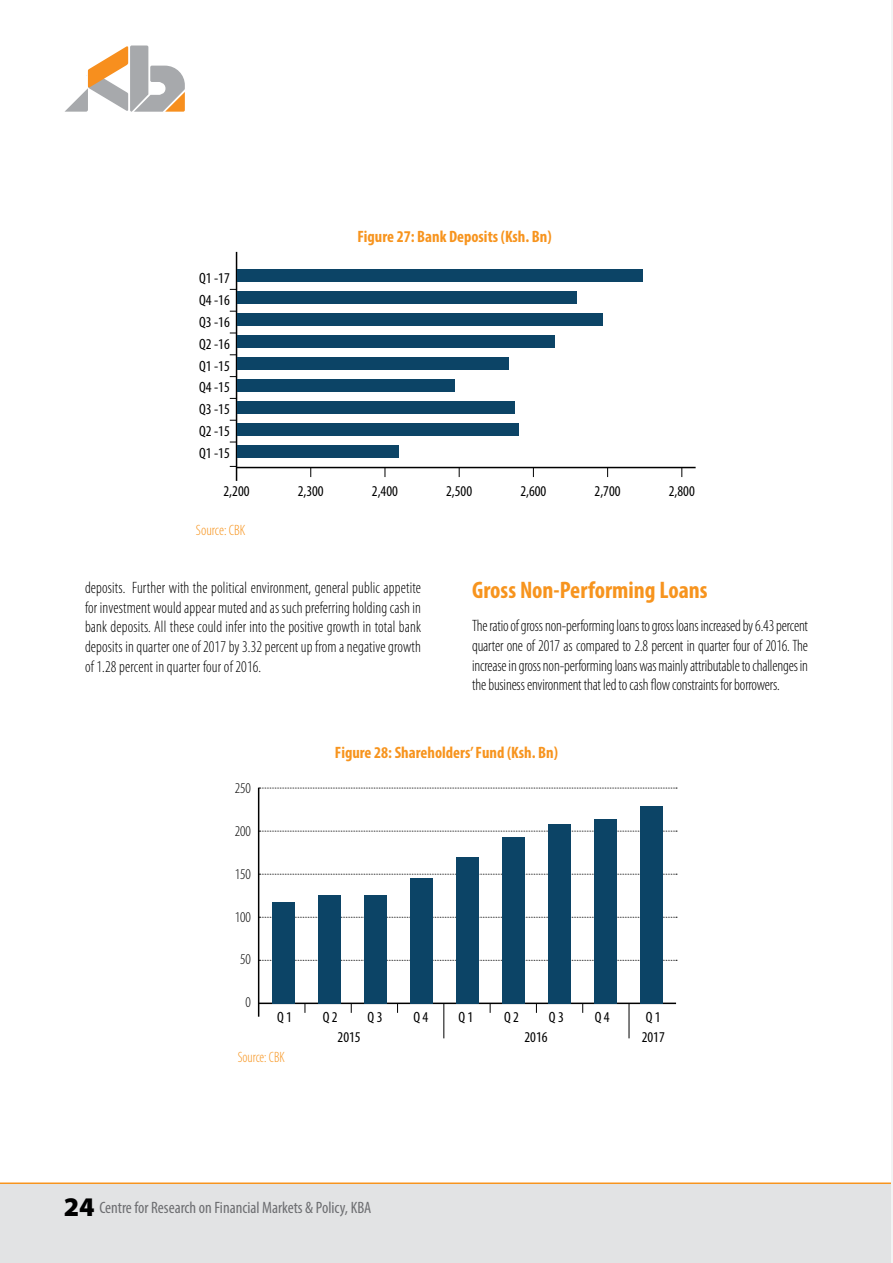
<style>
.page{position:relative;width:893px;height:1263px;background:#fff}
.page>*{position:absolute;margin:0;border:0;box-sizing:border-box;transform-origin:0 0}
.t1{font:700 condensed 24px "Myriad Pro";color:#f7941e}
.t2{font:300 condensed 16.5px/19.8px "Myriad Pro";letter-spacing:-.01em;color:#000;text-align:justify;scale:.95 1}
.t3{font:700 condensed 16.5px "Myriad Pro";color:#f7941e}
.t4{font:condensed 16.5px "Myriad Pro";color:#6d6e71}
.t5{font:condensed 15px "Myriad Pro";color:#000}
.t6{font:300 condensed 15px "Myriad Pro";color:#000}
.t7{font:300 condensed 15px "Myriad Pro";color:#f7941e}
.t8{font:300 condensed 15px "Myriad Pro";color:#f7941e;scale:.95 1}
.s1{font-weight:900;font-stretch:normal;font-size:27px;color:#000}
</style>
<div class="page">
<div style="left:0;top:1184px;width:893px;height:79px;background:#e2e3e4"></div>
<hr style="left:0;top:1182px;width:893px;height:2px;background:#f7941e">
<hr style="left:891px;top:0;width:2px;height:1263px;background:#f3f4f4">
<svg style="left:65px;top:46px;width:120px;height:66px"></svg>
<hr style="left:237px;top:467px;width:459px;height:1px;background:#000">
<hr style="left:236px;top:252px;width:1px;height:229px;background:#000">
<div style="left:237px;top:445px;width:162px;height:13px;background:#0c4466"></div>
<div style="left:237px;top:423px;width:282px;height:13px;background:#0c4466"></div>
<div style="left:237px;top:401px;width:278px;height:13px;background:#0c4466"></div>
<div style="left:237px;top:379px;width:217px;height:13px;background:#0c4466"></div>
<div style="left:237px;top:357px;width:272px;height:13px;background:#0c4466"></div>
<div style="left:237px;top:336px;width:318px;height:12px;background:#0c4466"></div>
<div style="left:237px;top:314px;width:365px;height:12px;background:#0c4466"></div>
<div style="left:237px;top:292px;width:340px;height:12px;background:#0c4466"></div>
<div style="left:237px;top:270px;width:405px;height:12px;background:#0c4466"></div>
<svg style="left:259px;top:788px;width:418px;height:1px"></svg>
<svg style="left:259px;top:831px;width:418px;height:1px"></svg>
<svg style="left:259px;top:874px;width:418px;height:1px"></svg>
<svg style="left:259px;top:917px;width:418px;height:1px"></svg>
<svg style="left:259px;top:960px;width:418px;height:1px"></svg>
<hr style="left:259px;top:1002px;width:417px;height:2px;background:#000">
<hr style="left:258px;top:788px;width:1px;height:229px;background:#000">
<hr style="left:443px;top:1003px;width:1px;height:35px;background:#000">
<hr style="left:629px;top:1003px;width:1px;height:35px;background:#000">
<div style="left:272px;top:902px;width:22px;height:102px;background:#0c4466"></div>
<div style="left:318px;top:895px;width:22px;height:109px;background:#0c4466"></div>
<div style="left:364px;top:895px;width:22px;height:109px;background:#0c4466"></div>
<div style="left:410px;top:878px;width:23px;height:126px;background:#0c4466"></div>
<div style="left:456px;top:857px;width:23px;height:147px;background:#0c4466"></div>
<div style="left:502px;top:837px;width:23px;height:167px;background:#0c4466"></div>
<div style="left:548px;top:824px;width:23px;height:180px;background:#0c4466"></div>
<div style="left:594px;top:819px;width:23px;height:185px;background:#0c4466"></div>
<div style="left:640px;top:806px;width:23px;height:198px;background:#0c4466"></div>
<p class="t5" style="left:199px;top:269px;width:32px">Q1 -17</p>
<p class="t5" style="left:199px;top:291px;width:32px">Q4 -16</p>
<p class="t5" style="left:199px;top:313px;width:32px">Q3 -16</p>
<p class="t5" style="left:199px;top:335px;width:32px">Q2 -16</p>
<p class="t5" style="left:199px;top:356px;width:32px">Q1 -15</p>
<p class="t5" style="left:199px;top:378px;width:32px">Q4 -15</p>
<p class="t5" style="left:199px;top:400px;width:32px">Q3 -15</p>
<p class="t5" style="left:199px;top:422px;width:32px">Q2 -15</p>
<p class="t5" style="left:199px;top:444px;width:32px">Q1 -15</p>
<p class="t3" style="left:357px;top:226px;width:196px">Figure 27: Bank Deposits (Ksh. Bn)</p>
<p class="t5" style="left:224px;top:482px;width:28px">2,200</p>
<p class="t5" style="left:298px;top:482px;width:28px">2,300</p>
<p class="t5" style="left:372px;top:482px;width:28px">2,400</p>
<p class="t5" style="left:446px;top:482px;width:28px">2,500</p>
<p class="t5" style="left:520px;top:482px;width:28px">2,600</p>
<p class="t5" style="left:595px;top:482px;width:28px">2,700</p>
<p class="t5" style="left:669px;top:482px;width:28px">2,800</p>
<p class="t7" style="left:196px;top:522px;width:51px">Source: CBK</p>
<p class="t2" style="left:85px;top:578px;width:355px">deposits. Further with the political environment, general public appetite for investment would appear muted and as such preferring holding cash in bank deposits. All these could infer into the positive growth in total bank deposits in quarter one of 2017 by 3.32 percent up from a negative growth of1.28 percent in quarter four of2016.</p>
<h1 class="t1" style="left:472px;top:575px;width:237px">Gross Non-Performing Loans</h1>
<p class="t2" style="left:472px;top:616px;width:355px">Theratioofgrossnon-performingloanstogrossloansincreasedby6.43percent quarter one of 2017 as compared to 2.8 percent in quarter four of 2016. The increase in gross non-performing loans was mainly attributable to challenges in the business environment that led to cash flow constraints for borrowers.</p>
<p class="t6" style="left:235px;top:780px;width:18px">250</p>
<p class="t6" style="left:235px;top:822px;width:18px">200</p>
<p class="t6" style="left:235px;top:865px;width:18px">150</p>
<p class="t6" style="left:235px;top:908px;width:18px">100</p>
<p class="t6" style="left:240px;top:951px;width:12px">50</p>
<p class="t6" style="left:245px;top:994px;width:7px">0</p>
<p class="t3" style="left:335px;top:742px;width:224px">Figure 28: Shareholders’ Fund (Ksh. Bn)</p>
<p class="t5" style="left:323px;top:1008px;width:16px">Q 2</p>
<p class="t5" style="left:413px;top:1008px;width:16px">Q 4</p>
<p class="t5" style="left:504px;top:1008px;width:16px">Q 2</p>
<p class="t5" style="left:549px;top:1008px;width:16px">Q 3</p>
<p class="t5" style="left:595px;top:1008px;width:16px">Q 4</p>
<p class="t5" style="left:646px;top:1008px;width:16px">Q 1</p>
<p class="t5" style="left:277px;top:1008px;width:16px">Q 1</p>
<p class="t5" style="left:368px;top:1008px;width:16px">Q 3</p>
<p class="t5" style="left:458px;top:1008px;width:16px">Q 1</p>
<p class="t5" style="left:338px;top:1028px;width:25px">2015</p>
<p class="t5" style="left:524px;top:1028px;width:25px">2016</p>
<p class="t5" style="left:642px;top:1028px;width:25px">2017</p>
<p class="t8" style="left:238px;top:1049px;width:51px">Source: CBK</p>
<p class="t4" style="left:64px;top:1198px;width:309px"><span class="s1">24</span> Centre for Research on Financial Markets &amp; Policy, KBA</p>
</div>
